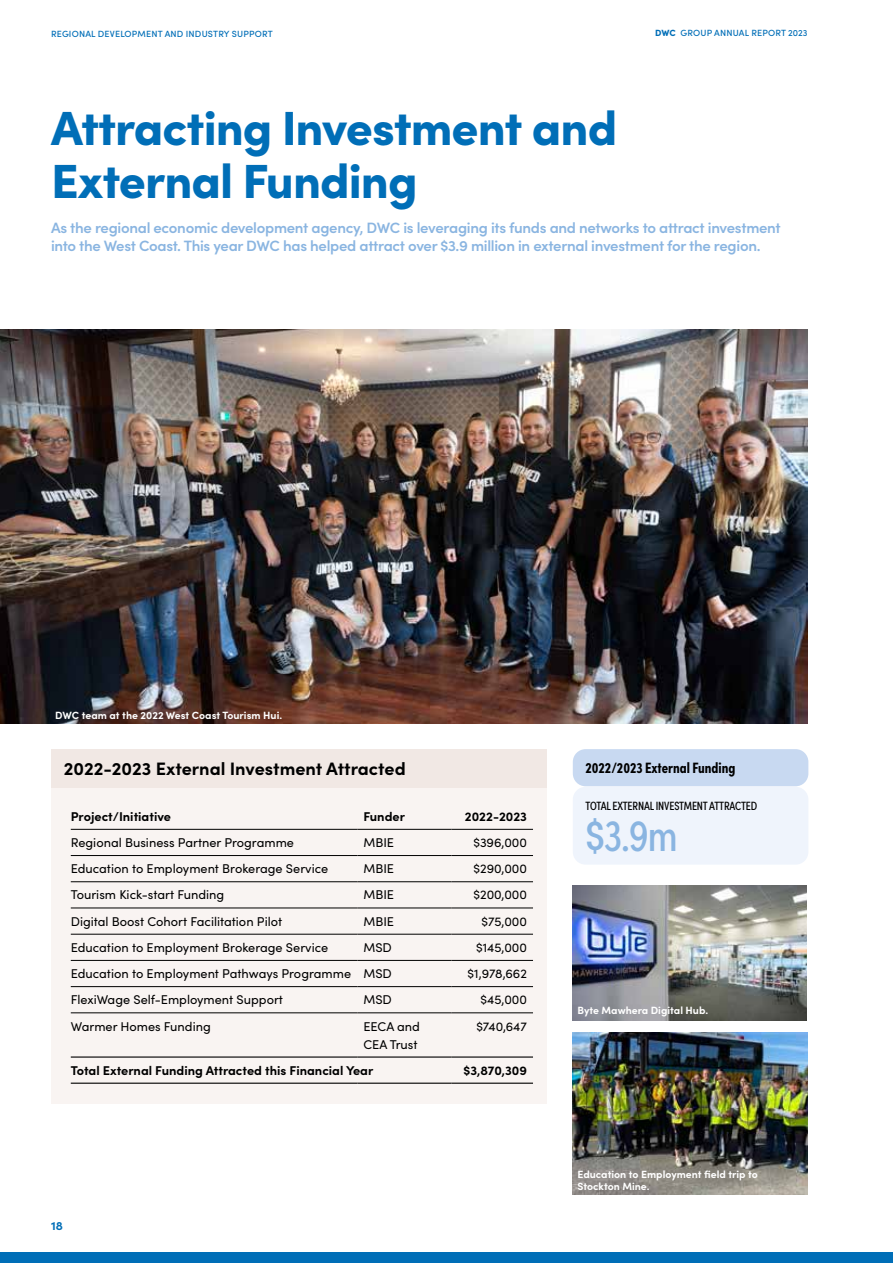
<style>
.page{position:relative;width:893px;height:1263px;background:#fff}
.page>*{position:absolute;margin:0;border:0;box-sizing:border-box;transform-origin:0 0}
.t1{font:900 48px/52.5px "Sofia Pro";letter-spacing:-.02em;color:#006eb7}
.t2{font:45px "Sofia Pro Condensed";color:#8ab5e1}
.t3{font:700 18px "Sofia Pro";color:#000}
.t4{font:600 15px/18px "Sofia Pro";letter-spacing:-.02em;color:#8ab5e1}
.t5{font:700 15px "Sofia Pro Condensed";color:#000}
.t6{font:12.75px/18px "Sofia Pro";color:#000}
.t7{font:700 12.75px "Sofia Pro";color:#000}
.t8{font:12px "Sofia Pro Condensed";letter-spacing:-.01em;color:#000}
.t9{font:700 12px "Sofia Pro";color:#006eb7}
.t10{font:700 10.5px/12px "Sofia Pro";color:#fff}
.t11{font:500 9px "Sofia Pro";letter-spacing:.02em;color:#006eb7}
.s1{font-weight:900}
</style>
<div class="page">
<div style="left:0;top:1252px;width:892px;height:11px;background:#006eb7"></div>
<div style="left:51px;top:749px;width:496px;height:354px;background:#f9f4f2"></div>
<img style="left:0;top:330px;width:808px;height:394px">
<img style="left:573px;top:1032px;width:235px;height:162px">
<div style="left:573px;top:787px;width:235px;height:78px;background:#eff4fc;border-radius:13px"></div>
<div style="left:573px;top:749px;width:235px;height:37px;background:#c8d9f1;border-radius:13px"></div>
<img style="left:573px;top:885px;width:233px;height:135px">
<hr style="left:71px;top:829px;width:286px;height:1px;background:#000">
<hr style="left:357px;top:829px;width:94px;height:1px;background:#000">
<hr style="left:451px;top:829px;width:82px;height:1px;background:#000">
<hr style="left:71px;top:855px;width:286px;height:1px;background:#000">
<hr style="left:357px;top:855px;width:94px;height:1px;background:#000">
<hr style="left:451px;top:855px;width:82px;height:1px;background:#000">
<hr style="left:71px;top:881px;width:286px;height:1px;background:#000">
<hr style="left:357px;top:881px;width:94px;height:1px;background:#000">
<hr style="left:451px;top:881px;width:82px;height:1px;background:#000">
<hr style="left:71px;top:908px;width:286px;height:1px;background:#000">
<hr style="left:357px;top:908px;width:94px;height:1px;background:#000">
<hr style="left:451px;top:908px;width:82px;height:1px;background:#000">
<hr style="left:71px;top:934px;width:286px;height:1px;background:#000">
<hr style="left:357px;top:934px;width:94px;height:1px;background:#000">
<hr style="left:451px;top:934px;width:82px;height:1px;background:#000">
<hr style="left:71px;top:960px;width:286px;height:1px;background:#000">
<hr style="left:357px;top:960px;width:94px;height:1px;background:#000">
<hr style="left:451px;top:960px;width:82px;height:1px;background:#000">
<hr style="left:71px;top:986px;width:286px;height:1px;background:#000">
<hr style="left:357px;top:986px;width:94px;height:1px;background:#000">
<hr style="left:451px;top:986px;width:82px;height:1px;background:#000">
<hr style="left:71px;top:1012px;width:286px;height:1px;background:#000">
<hr style="left:357px;top:1012px;width:94px;height:1px;background:#000">
<hr style="left:451px;top:1012px;width:82px;height:1px;background:#000">
<hr style="left:71px;top:1056px;width:286px;height:1px;background:#000">
<hr style="left:357px;top:1056px;width:94px;height:1px;background:#000">
<hr style="left:451px;top:1056px;width:82px;height:1px;background:#000">
<hr style="left:71px;top:1082px;width:286px;height:2px;background:#000">
<hr style="left:357px;top:1082px;width:94px;height:2px;background:#000">
<hr style="left:451px;top:1082px;width:82px;height:2px;background:#000">
<div style="left:51px;top:749px;width:496px;height:38px;background:#f1e8e4"></div>
<p class="t11" style="left:51px;top:27px;width:223px">REGIONAL DEVELOPMENT AND INDUSTRY SUPPORT</p>
<p class="t11" style="left:655px;top:26px;width:154px"><span class="s1">DWC</span> GROUP ANNUAL REPORT 2023</p>
<h1 class="t1" style="left:51px;top:98px;width:568px">Attracting Investment and<br>External Funding</h1>
<p class="t4" style="left:51px;top:217px;width:731px">As the regional economic development agency, DWC is leveraging its funds and networks to attract investment into the West Coast. This year DWC has helped attract over $3.9 million in external investment for the region.</p>
<p class="t10" style="left:55px;top:708px;width:228px">DWC team at the 2022 West Coast Tourism Hui.</p>
<h3 class="t3" style="left:64px;top:755px;width:343px">2022-2023 External Investment Attracted</h3>
<p class="t7" style="left:71px;top:806px;width:102px">Project/Initiative</p>
<p class="t7" style="left:363px;top:806px;width:43px">Funder</p>
<p class="t7" style="left:465px;top:806px;width:64px">2022-2023</p>
<p class="t6" style="left:71px;top:833px;width:225px">Regional Business Partner Programme</p>
<p class="t6" style="left:363px;top:833px;width:32px">MBIE</p>
<p class="t6" style="left:473px;top:833px;width:55px">$396,000</p>
<p class="t6" style="left:71px;top:859px;width:259px">Education to Employment Brokerage Service</p>
<p class="t6" style="left:363px;top:859px;width:32px">MBIE</p>
<p class="t6" style="left:474px;top:859px;width:55px">$290,000</p>
<p class="t6" style="left:71px;top:885px;width:155px">Tourism Kick-start Funding</p>
<p class="t6" style="left:363px;top:885px;width:32px">MBIE</p>
<p class="t6" style="left:473px;top:885px;width:55px">$200,000</p>
<p class="t6" style="left:71px;top:911px;width:213px">Digital Boost Cohort Facilitation Pilot</p>
<p class="t6" style="left:363px;top:911px;width:32px">MBIE</p>
<p class="t6" style="left:482px;top:911px;width:47px">$75,000</p>
<p class="t6" style="left:71px;top:938px;width:259px">Education to Employment Brokerage Service</p>
<p class="t6" style="left:363px;top:938px;width:30px">MSD</p>
<p class="t6" style="left:476px;top:938px;width:52px">$145,000</p>
<p class="t6" style="left:71px;top:964px;width:323px">Education to Employment Pathways Programme MSD</p>
<p class="t6" style="left:468px;top:964px;width:61px">$1,978,662</p>
<p class="t6" style="left:71px;top:990px;width:214px">FlexiWage Self-Employment Support</p>
<p class="t6" style="left:363px;top:990px;width:30px">MSD</p>
<p class="t6" style="left:481px;top:990px;width:48px">$45,000</p>
<p class="t6" style="left:71px;top:1016px;width:142px">Warmer Homes Funding</p>
<p class="t6" style="left:363px;top:1016px;width:58px">EECA and<br>CEA Trust</p>
<p class="t6" style="left:476px;top:1016px;width:52px">$740,647</p>
<p class="t7" style="left:71px;top:1060px;width:304px">Total External Funding Attracted this Financial Year</p>
<p class="t7" style="left:464px;top:1060px;width:65px">$3,870,309</p>
<p class="t9" style="left:51px;top:1216px;width:13px">18</p>
<p class="t5" style="left:586px;top:756px;width:151px">2022/2023 External Funding</p>
<p class="t8" style="left:586px;top:797px;width:173px">TOTAL EXTERNAL INVESTMENT ATTRACTED</p>
<h2 class="t2" style="left:586px;top:802px;width:94px">$3.9m</h2>
<p class="t10" style="left:577px;top:1004px;width:132px">Byte Mawhera Digital Hub.</p>
<p class="t10" style="left:577px;top:1167px;width:182px">Education to Employment field trip to<br>Stockton Mine.</p>
</div>
